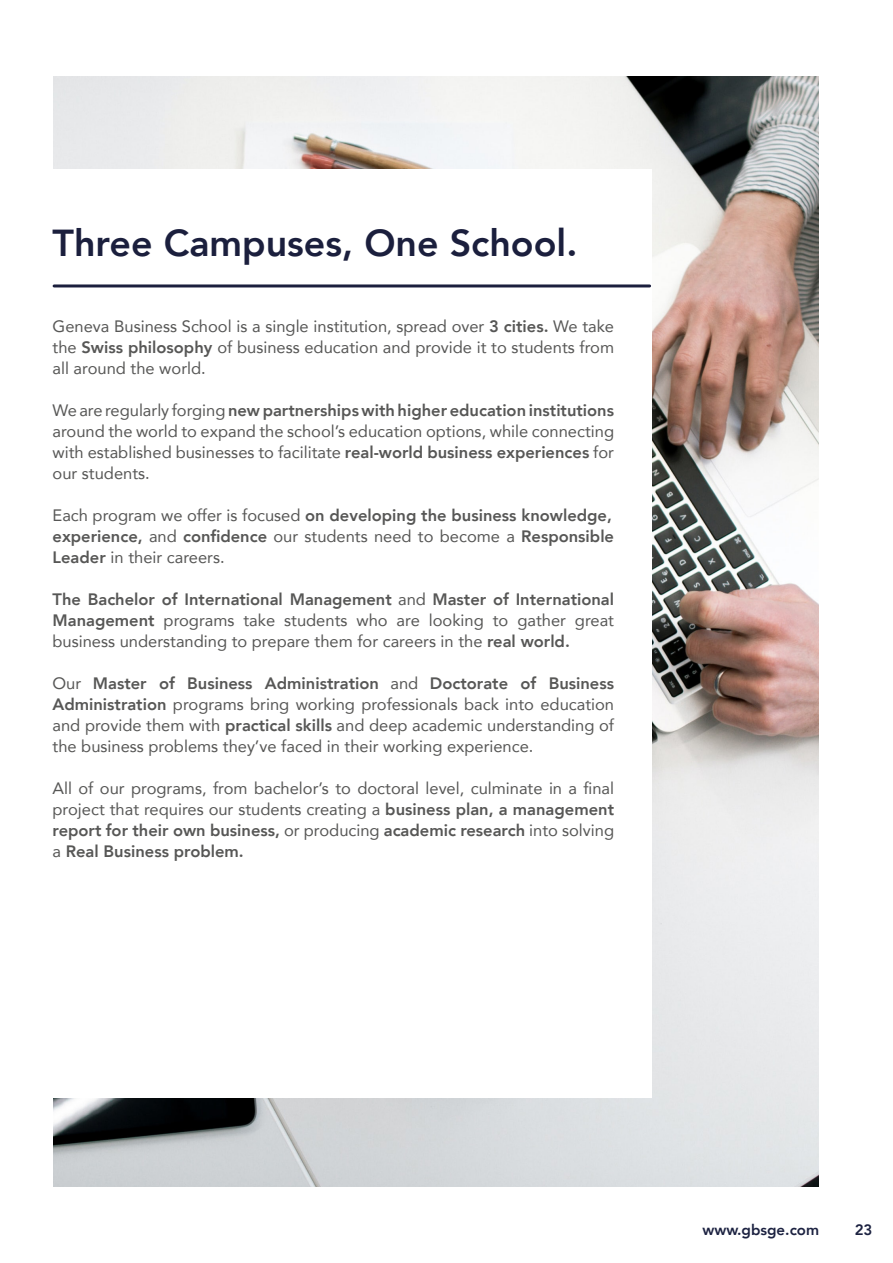
<style>
.page{position:relative;width:893px;height:1263px;background:#fff}
.page>*{position:absolute;margin:0;border:0;box-sizing:border-box;transform-origin:0 0}
.t1{font:800 37.5px "Avenir";color:#1b1f3d}
.t2{font:16.5px/21px "Avenir";color:#575756;text-align:justify}
.t3{font:800 16.5px/21px "Avenir";color:#575756}
.t4{font:800 15px "Avenir";color:#1c2241}
.s1{font-weight:800}
.s2{font-weight:400}
</style>
<div class="page">
<img style="left:53px;top:77px;width:766px;height:1109px">
<div style="left:0;top:169px;width:651px;height:928px;background:#fff"></div>
<hr style="left:54px;top:284px;width:596px;height:3px;background:#1b1f3d">
<h1 class="t1" style="left:53px;top:218px;width:526px">Three Campuses, One School.</h1>
<p class="t2" style="left:53px;top:316px;width:563px">Geneva Business School is a single institution, spread over <span class="s1">3 cities.</span> We take the <span class="s1">Swiss philosophy</span> of business education and provide it to students from all around the world.</p>
<p class="t2" style="left:53px;top:400px;width:563px">We are regularly forging <span class="s1">new partnerships with higher education institutions </span>around the world to expand the school’s education options, while connecting with established businesses to facilitate <span class="s1">real-world business experiences</span> for our students.</p>
<p class="t3" style="left:53px;top:505px;width:563px"><span class="s2">Each program we offer is focused</span> on developing the business knowledge, experience, <span class="s2">and</span> confidence <span class="s2">our students need to become a</span> Responsible<br>Leader <span class="s2">in their careers.</span></p>
<p class="t2" style="left:53px;top:589px;width:563px"><span class="s1">The Bachelor of International Management</span> and <span class="s1">Master of International Management</span> programs take students who are looking to gather great business understanding to prepare them for careers in the <span class="s1">real world.</span></p>
<p class="t2" style="left:53px;top:673px;width:563px">Our <span class="s1">Master of Business Administration</span> and <span class="s1">Doctorate of Business Administration</span> programs bring working professionals back into education and provide them with <span class="s1">practical skills</span> and deep academic understanding of the business problems they’ve faced in their working experience.</p>
<p class="t2" style="left:53px;top:778px;width:563px">All of our programs, from bachelor’s to doctoral level, culminate in a final project that requires our students creating a <span class="s1">business plan, a management report for their own business,</span> or producing <span class="s1">academic research</span> into solving a <span class="s1">Real Business problem.</span></p>
<p class="t4" style="left:702px;top:1219px;width:118px">www.gbsge.com</p>
<p class="t4" style="left:855px;top:1219px;width:19px">23</p>
</div>
